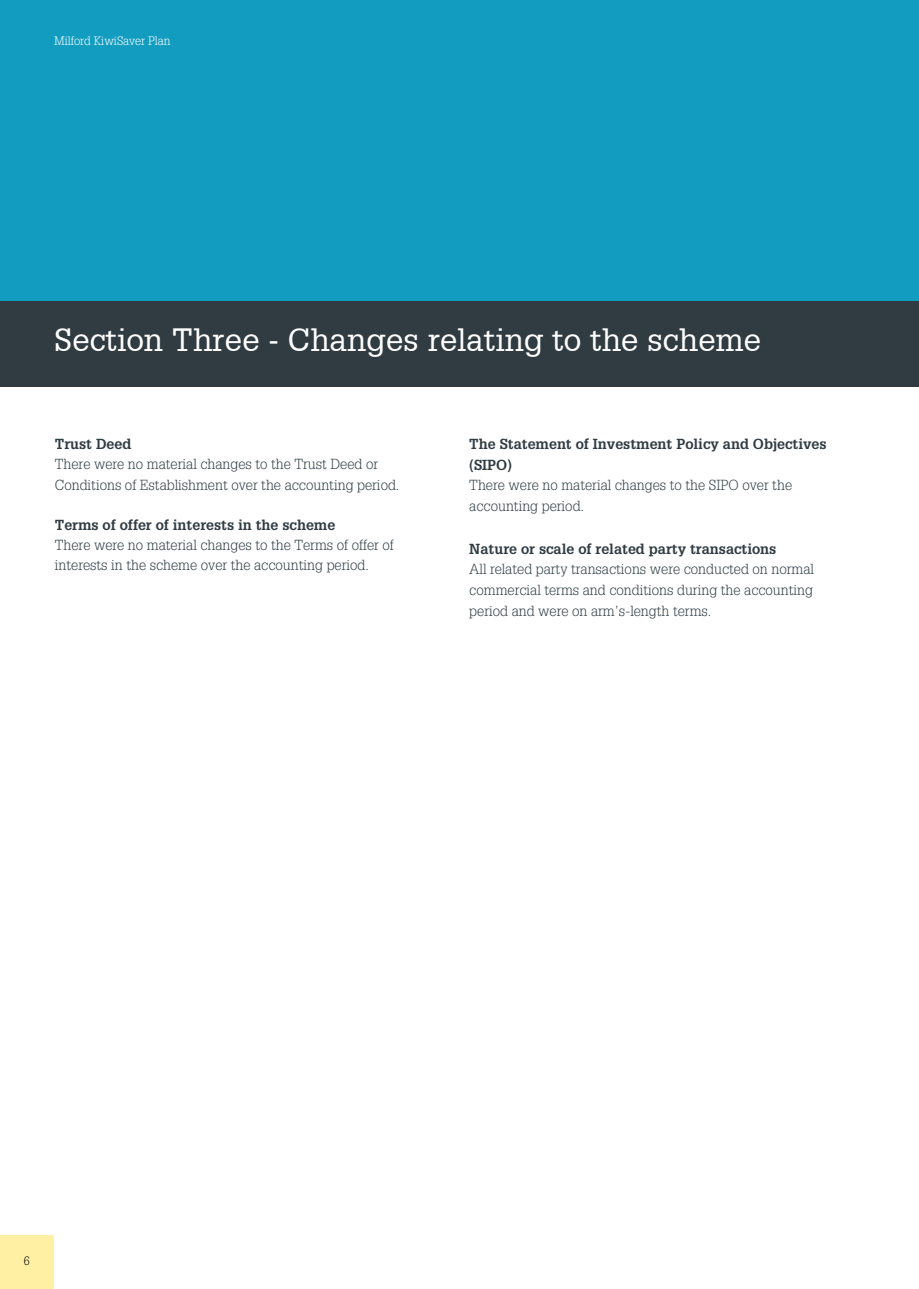
<style>
.page{position:relative;width:919px;height:1289px;background:#fff}
.page>*{position:absolute;margin:0;border:0;box-sizing:border-box;transform-origin:0 0}
.t1{font:31.5px "Glypha 55 Roman";color:#fff}
.t2{font:300 14.25px/21.1px "Glypha LT Std";color:#303c42}
.t3{font:300 14.25px/21px "Glypha LT Std";color:#2f3b41}
.t4{font:700 14.25px/20.9px "Glypha";color:#303c42}
.t5{font:700 14.25px "Glypha LT Std";color:#303c42}
.t6{font:300 12px "Glypha";color:#fff}
.t7{font:300 12px "Glypha";color:#000}
.s1{font-family:"Glypha"}
</style>
<div class="page">
<div style="left:0;top:0;width:918px;height:301px;background:#129dc0"></div>
<div style="left:0;top:301px;width:918px;height:85px;background:#303c42"></div>
<div style="left:0;top:1234px;width:54px;height:54px;background:#fff0a4"></div>
<p class="t6" style="left:54px;top:34px;width:118px">Milford KiwiSaver Plan</p>
<h1 class="t1" style="left:55px;top:321px;width:707px">Section Three - Changes relating to the scheme</h1>
<p class="t4" style="left:55px;top:433px;width:78px">Trust Deed</p>
<p class="t3" style="left:55px;top:453px;width:346px">There were no material changes to the Trust Deed or<br>Conditions of Establishment over the accounting period<span class="s1">.</span></p>
<p class="t4" style="left:55px;top:514px;width:282px">Terms of offer of interests in the scheme</p>
<p class="t3" style="left:55px;top:535px;width:340px;line-height:20.2px">There were no material changes to the Terms of offer of interests in the scheme over the accounting period.</p>
<p class="t4" style="left:469px;top:433px;width:359px">The Statement of Investment Policy and Objectives (SIPO)</p>
<p class="t2" style="left:469px;top:474px;width:324px">There were no material changes to the SIPO over the accounting period.</p>
<p class="t5" style="left:469px;top:539px;width:308px">Nature or scale of related party transactions</p>
<p class="t2" style="left:469px;top:559px;width:346px;text-align:justify">All related party transactions were conducted on normal commercial terms and conditions during the accounting period and were on arm’s-length terms.</p>
<p class="t7" style="left:24px;top:1254px;width:7px">6</p>
</div>
